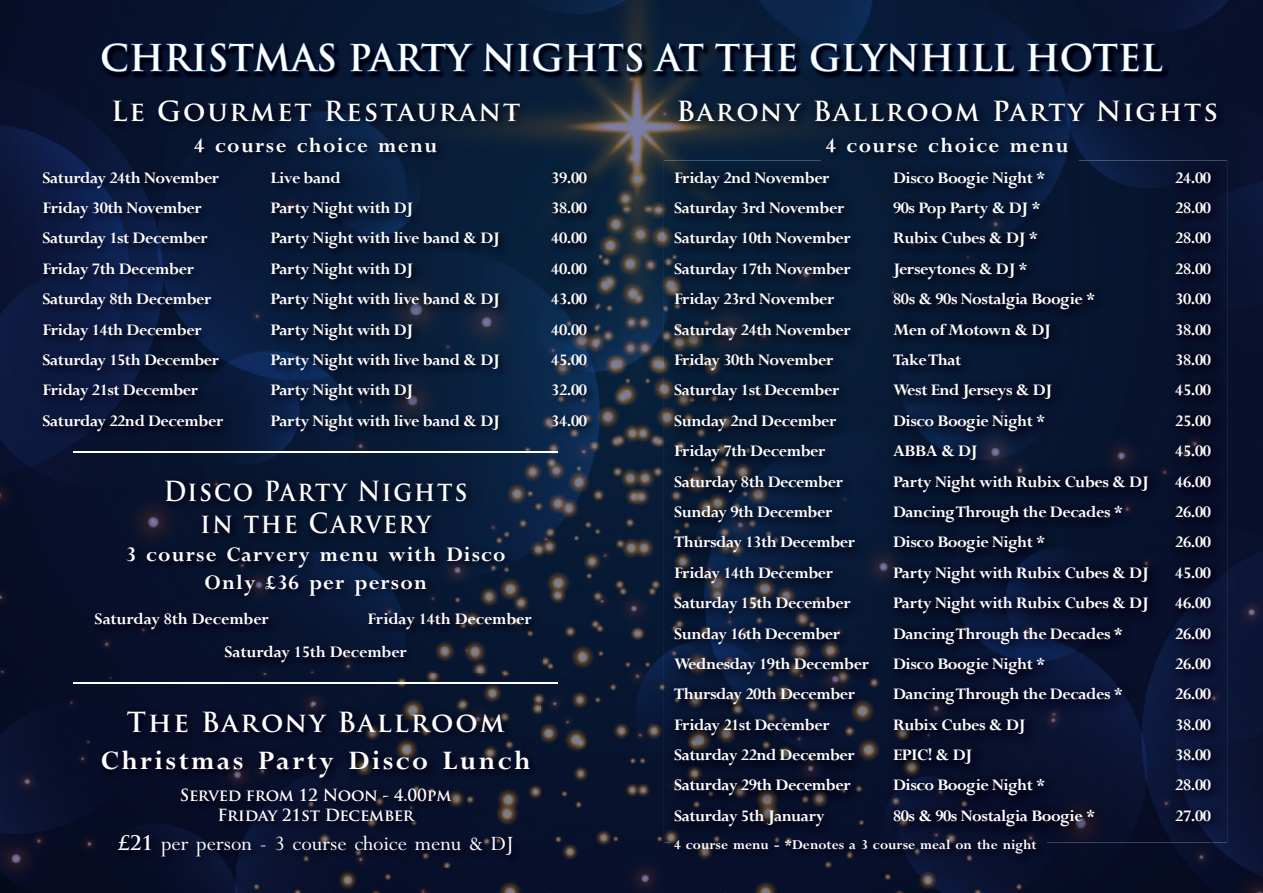
<style>
.page{position:relative;width:1263px;height:893px;background:#fff}
.page>*{position:absolute;margin:0;border:0;box-sizing:border-box;transform-origin:0 0}
.t1{font:700 36px "Trajan";color:#fff}
.t2{font:700 29.4px "M Perpetua";letter-spacing:.08em;color:#fff}
.t3{font:700 27px "Trajan Pro";letter-spacing:.075em;color:#fff}
.t4{font:700 27px/32.4px "Trajan Pro";letter-spacing:.075em;color:#fff;text-align:center;scale:.9 1}
.t5{font:700 22.95px/27.5px "M Perpetua";letter-spacing:.05em;color:#fff;text-align:center}
.t6{font:22.95px "M Perpetua";color:#fff}
.t7{font:700 18px/32.5px "Perpetua";letter-spacing:-.025em;color:#fff}
.t8{font:700 16.35px/19.6px "Trajan Pro";letter-spacing:-.01em;color:#fff;text-align:center}
.t9{font:700 15px "M Perpetua";color:#fff}
.s1{font-family:"Trajan Pro";font-weight:700;font-size:19.65px}
</style>
<div class="page">
<img style="left:0;top:0;width:1263px;height:104px">
<img style="left:0;top:104px;width:51px;height:789px">
<img style="left:598px;top:104px;width:243px;height:105px">
<img style="left:841px;top:104px;width:422px;height:53px">
<img style="left:1078px;top:157px;width:185px;height:52px">
<img style="left:579px;top:209px;width:104px;height:684px">
<img style="left:1212px;top:209px;width:51px;height:684px">
<img style="left:51px;top:442px;width:528px;height:83px">
<div style="left:51px;top:525px;width:53px;height:368px;background:#070e28"></div>
<img style="left:527px;top:525px;width:52px;height:368px">
<img style="left:104px;top:672px;width:423px;height:34px">
<img style="left:104px;top:868px;width:423px;height:25px">
<img style="left:683px;top:842px;width:529px;height:51px">
<img style="left:822px;top:132px;width:256px;height:28px">
<img style="left:38px;top:95px;width:560px;height:347px">
<img style="left:664px;top:160px;width:563px;height:682px">
<img style="left:90px;top:475px;width:452px;height:197px">
<img style="left:97px;top:706px;width:443px;height:162px">
<img style="left:670px;top:835px;width:377px;height:29px">
<img style="left:675px;top:95px;width:552px;height:36px">
<hr style="left:74px;top:451px;width:484px;height:1px;background:#fff">
<hr style="left:74px;top:682px;width:484px;height:1px;background:#fff">
<img style="left:101px;top:42px;width:1069px;height:37px">
<svg style="left:101px;top:41px;width:235px;height:32px"></svg>
<svg style="left:349px;top:41px;width:125px;height:32px"></svg>
<svg style="left:482px;top:0;width:162px;height:73px"></svg>
<svg style="left:652px;top:41px;width:53px;height:32px"></svg>
<svg style="left:714px;top:42px;width:83px;height:68px"></svg>
<svg style="left:809px;top:0;width:206px;height:73px"></svg>
<svg style="left:1026px;top:42px;width:138px;height:68px"></svg>
<h1 class="t1" style="left:100px;top:36px;width:1064px">CHRISTMAS PARTY NIGHTS AT THE GLYNHILL HOTEL</h1>
<h3 class="t3" style="left:111px;top:94px;width:411px">Le Gourmet Restaurant</h3>
<p class="t5" style="left:194px;top:132px;width:244px">4 course choice menu</p>
<p class="t7" style="left:43px;top:161px;width:178px">Saturday 24th November</p>
<p class="t7" style="left:271px;top:161px;width:72px">Live band</p>
<p class="t7" style="left:551px;top:161px;width:37px">39.00</p>
<p class="t7" style="left:43px;top:191px;width:161px">Friday 30th November</p>
<p class="t7" style="left:271px;top:191px;width:144px">Party Night with DJ</p>
<p class="t7" style="left:551px;top:191px;width:37px">38.00</p>
<p class="t7" style="left:43px;top:222px;width:167px">Saturday 1st December</p>
<p class="t7" style="left:271px;top:222px;width:231px">Party Night with live band &amp; DJ</p>
<p class="t7" style="left:551px;top:222px;width:37px">40.00</p>
<p class="t7" style="left:43px;top:252px;width:153px">Friday 7th December</p>
<p class="t7" style="left:271px;top:252px;width:144px">Party Night with DJ</p>
<p class="t7" style="left:551px;top:252px;width:37px">40.00</p>
<p class="t7" style="left:43px;top:282px;width:170px">Saturday 8th December</p>
<p class="t7" style="left:271px;top:282px;width:231px">Party Night with live band &amp; DJ</p>
<p class="t7" style="left:551px;top:282px;width:37px">43.00</p>
<p class="t7" style="left:43px;top:313px;width:161px">Friday 14th December</p>
<p class="t7" style="left:271px;top:313px;width:144px">Party Night with DJ</p>
<p class="t7" style="left:551px;top:313px;width:37px">40.00</p>
<p class="t7" style="left:43px;top:343px;width:178px">Saturday 15th December</p>
<p class="t7" style="left:271px;top:343px;width:231px">Party Night with live band &amp; DJ</p>
<p class="t7" style="left:551px;top:343px;width:37px">45.00</p>
<p class="t7" style="left:43px;top:374px;width:157px">Friday 21st December</p>
<p class="t7" style="left:271px;top:374px;width:144px">Party Night with DJ</p>
<p class="t7" style="left:551px;top:374px;width:37px">32.00</p>
<p class="t7" style="left:43px;top:404px;width:182px">Saturday 22nd December</p>
<p class="t7" style="left:271px;top:404px;width:231px">Party Night with live band &amp; DJ</p>
<p class="t7" style="left:551px;top:404px;width:37px">34.00</p>
<h3 class="t4" style="left:164px;top:475px;width:339px">Disco Party Nights in the Carvery</h3>
<p class="t5" style="left:126px;top:541px;width:381px">3 course Carvery menu with Disco<br>Only £36 per person</p>
<p class="t7" style="left:95px;top:602px;width:176px">Saturday 8th December</p>
<p class="t7" style="left:225px;top:602px;width:309px;text-indent:143px">Friday 14th December<br>Saturday 15th December</p>
<h3 class="t3" style="left:127px;top:705px;width:379px">The Barony Ballroom</h3>
<h2 class="t2" style="left:101px;top:745px;width:431px">Christmas Party Disco Lunch</h2>
<p class="t8" style="left:180px;top:786px;width:273px">Served from 12 Noon - 4.00pm<br>Friday 21st December</p>
<p class="t6" style="left:118px;top:832px;width:397px"><span class="s1">£21</span> per person - 3 course choice menu &amp; DJ</p>
<h3 class="t3" style="left:676px;top:94px;width:543px">Barony Ballroom Party Nights</h3>
<p class="t5" style="left:826px;top:132px;width:244px">4 course choice menu</p>
<p class="t7" style="left:674px;top:161px;width:157px">Friday 2nd November</p>
<p class="t7" style="left:893px;top:161px;width:154px">Disco Boogie Night *</p>
<p class="t7" style="left:1175px;top:161px;width:37px">24.00</p>
<p class="t7" style="left:674px;top:191px;width:172px">Saturday 3rd November</p>
<p class="t7" style="left:893px;top:191px;width:149px">90s Pop Party &amp; DJ *</p>
<p class="t7" style="left:1175px;top:191px;width:37px">28.00</p>
<p class="t7" style="left:674px;top:222px;width:178px">Saturday 10th November</p>
<p class="t7" style="left:893px;top:222px;width:146px">Rubix Cubes &amp; DJ *</p>
<p class="t7" style="left:1175px;top:222px;width:37px">28.00</p>
<p class="t7" style="left:674px;top:252px;width:178px">Saturday 17th November</p>
<p class="t7" style="left:893px;top:252px;width:136px">Jerseytones &amp; DJ *</p>
<p class="t7" style="left:1175px;top:252px;width:37px">28.00</p>
<p class="t7" style="left:674px;top:282px;width:162px">Friday 23rd November</p>
<p class="t7" style="left:893px;top:282px;width:204px">80s &amp; 90s Nostalgia Boogie *</p>
<p class="t7" style="left:1175px;top:282px;width:37px">30.00</p>
<p class="t7" style="left:674px;top:313px;width:178px">Saturday 24th November</p>
<p class="t7" style="left:893px;top:313px;width:160px">Men of Motown &amp; DJ</p>
<p class="t7" style="left:1175px;top:313px;width:37px">38.00</p>
<p class="t7" style="left:674px;top:343px;width:161px">Friday 30th November</p>
<p class="t7" style="left:893px;top:343px;width:70px">Take That</p>
<p class="t7" style="left:1175px;top:343px;width:37px">38.00</p>
<p class="t7" style="left:674px;top:374px;width:167px">Saturday 1st December</p>
<p class="t7" style="left:893px;top:374px;width:161px">West End Jerseys &amp; DJ</p>
<p class="t7" style="left:1175px;top:374px;width:37px">45.00</p>
<p class="t7" style="left:674px;top:404px;width:164px">Sunday 2nd December</p>
<p class="t7" style="left:893px;top:404px;width:154px">Disco Boogie Night *</p>
<p class="t7" style="left:1175px;top:404px;width:37px">25.00</p>
<p class="t7" style="left:674px;top:434px;width:153px">Friday 7th December</p>
<p class="t7" style="left:893px;top:434px;width:86px">ABBA &amp; DJ</p>
<p class="t7" style="left:1175px;top:434px;width:37px">45.00</p>
<p class="t7" style="left:674px;top:465px;width:170px">Saturday 8th December</p>
<p class="t7" style="left:893px;top:465px;width:257px">Party Night with Rubix Cubes &amp; DJ</p>
<p class="t7" style="left:1175px;top:465px;width:37px">46.00</p>
<p class="t7" style="left:674px;top:495px;width:160px">Sunday 9th December</p>
<p class="t7" style="left:893px;top:495px;width:231px">Dancing Through the Decades *</p>
<p class="t7" style="left:1175px;top:495px;width:37px">26.00</p>
<p class="t7" style="left:674px;top:526px;width:183px">Thursday 13th December</p>
<p class="t7" style="left:893px;top:526px;width:154px">Disco Boogie Night *</p>
<p class="t7" style="left:1175px;top:526px;width:37px">26.00</p>
<p class="t7" style="left:674px;top:556px;width:161px">Friday 14th December</p>
<p class="t7" style="left:893px;top:556px;width:257px">Party Night with Rubix Cubes &amp; DJ</p>
<p class="t7" style="left:1175px;top:556px;width:37px">45.00</p>
<p class="t7" style="left:674px;top:586px;width:178px">Saturday 15th December</p>
<p class="t7" style="left:893px;top:586px;width:257px">Party Night with Rubix Cubes &amp; DJ</p>
<p class="t7" style="left:1175px;top:586px;width:37px">46.00</p>
<p class="t7" style="left:674px;top:617px;width:168px">Sunday 16th December</p>
<p class="t7" style="left:893px;top:617px;width:231px">Dancing Through the Decades *</p>
<p class="t7" style="left:1175px;top:617px;width:37px">26.00</p>
<p class="t7" style="left:674px;top:647px;width:196px">Wednesday 19th December</p>
<p class="t7" style="left:893px;top:647px;width:154px">Disco Boogie Night *</p>
<p class="t7" style="left:1175px;top:647px;width:37px">26.00</p>
<p class="t7" style="left:674px;top:677px;width:183px">Thursday 20th December</p>
<p class="t7" style="left:893px;top:677px;width:231px">Dancing Through the Decades *</p>
<p class="t7" style="left:1175px;top:677px;width:37px">26.00</p>
<p class="t7" style="left:674px;top:708px;width:157px">Friday 21st December</p>
<p class="t7" style="left:893px;top:708px;width:134px">Rubix Cubes &amp; DJ</p>
<p class="t7" style="left:1175px;top:708px;width:37px">38.00</p>
<p class="t7" style="left:674px;top:738px;width:182px">Saturday 22nd December</p>
<p class="t7" style="left:893px;top:738px;width:81px">EPIC! &amp; DJ</p>
<p class="t7" style="left:1175px;top:738px;width:37px">38.00</p>
<p class="t7" style="left:674px;top:769px;width:178px">Saturday 29th December</p>
<p class="t7" style="left:893px;top:769px;width:154px">Disco Boogie Night *</p>
<p class="t7" style="left:1175px;top:769px;width:37px">28.00</p>
<p class="t7" style="left:674px;top:799px;width:152px">Saturday 5th January</p>
<p class="t7" style="left:893px;top:799px;width:204px">80s &amp; 90s Nostalgia Boogie *</p>
<p class="t7" style="left:1175px;top:799px;width:37px">27.00</p>
<p class="t9" style="left:674px;top:837px;width:364px">4 course menu - *Denotes a 3 course meal on the night</p>
</div>
